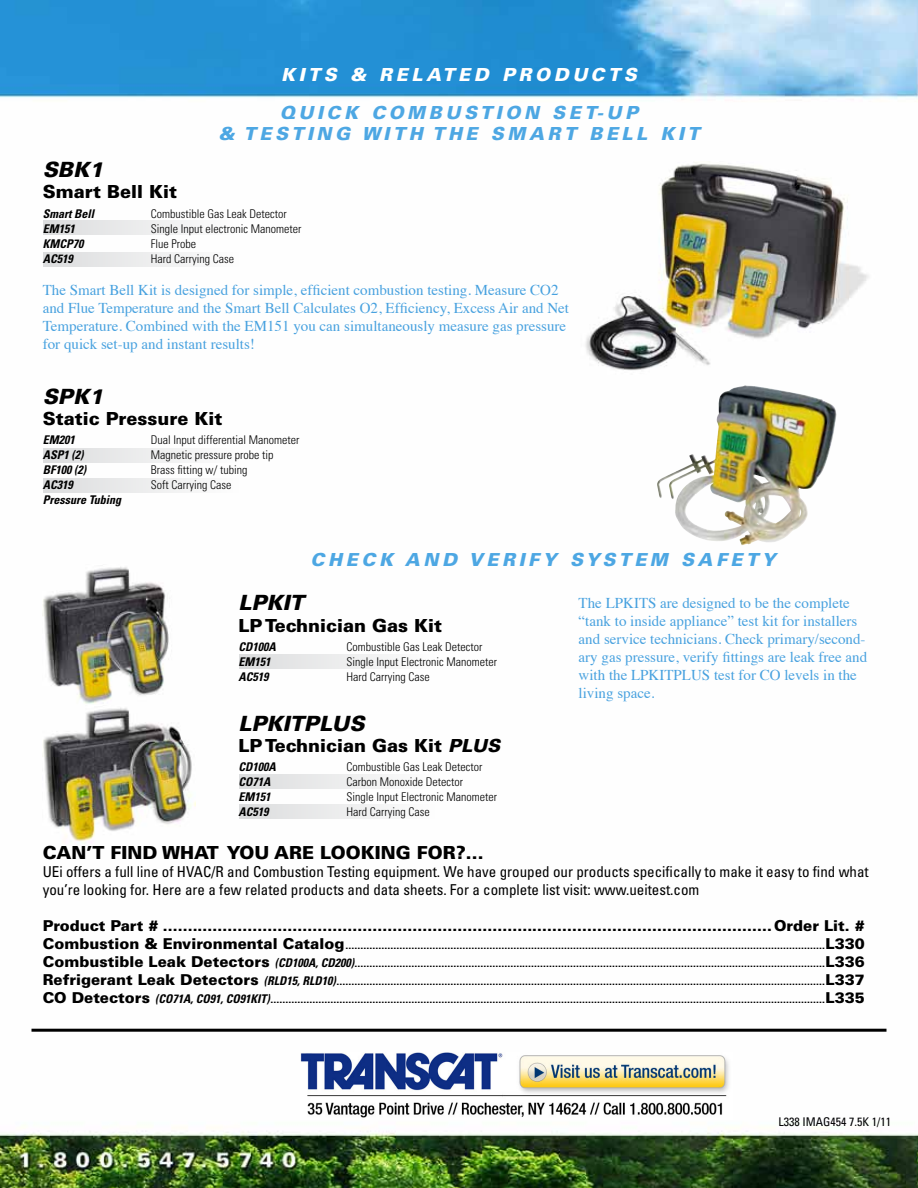
<style>
.page{position:relative;width:918px;height:1188px;background:#fff}
.page>*{position:absolute;margin:0;border:0;box-sizing:border-box;transform-origin:0 0}
.t1{font:italic 900 21px "Univers LT Std";color:#000}
.t2{font:900 18px "Univers LT Std";color:#000}
.t3{font:italic 900 18px/21.6px "Univers LT Std";letter-spacing:.2em;color:#4da7e3;text-align:center}
.t4{font:italic 900 18px "Univers LT Std";letter-spacing:.2em;color:#fff}
.t5{font:15px/18px "Times";color:#47a1df}
.t6{font:condensed 15px/18px "Univers LT Std";color:#000}
.t7{font:900 15px "Univers LT Std";color:#000}
.t8{font:300 condensed 12px "Univers LT Std";color:#000}
.t9{font:italic 700 condensed 12px "Univers LT Std";color:#000}
.t10{font:condensed 12px "Univers LT Std";color:#000002}
.t11{font:900 9px/18px "Univers LT Std";color:#000;text-align:justify}
.s1{font-style:italic}
.s2{font-size:15px}
.s3{font-weight:700;font-style:italic;font-stretch:condensed;font-size:12px}
</style>
<div class="page">
<img style="left:0;top:0;width:918px;height:1188px">
<hr style="left:32px;top:1029px;width:854px;height:3px;background:#000">
<svg style="left:239px;top:774px;width:195px;height:15px;fill:#eceded"></svg>
<svg style="left:239px;top:804px;width:195px;height:15px;fill:#eceded"></svg>
<svg style="left:239px;top:654px;width:195px;height:14px;fill:#eceded"></svg>
<img style="left:43px;top:565px;width:152px;height:294px">
<svg style="left:43px;top:221px;width:196px;height:14px;fill:#eceded"></svg>
<img style="left:572px;top:162px;width:302px;height:213px">
<svg style="left:43px;top:252px;width:196px;height:14px;fill:#eceded"></svg>
<svg style="left:43px;top:448px;width:196px;height:14px;fill:#eceded"></svg>
<svg style="left:43px;top:479px;width:196px;height:14px;fill:#eceded"></svg>
<img style="left:719px;top:385px;width:26px;height:14px">
<img style="left:300px;top:1052px;width:432px;height:68px">
<h2 class="t4" style="left:281px;top:64px;width:357px">KITS &amp; RELATED PRODUCTS</h2>
<h1 class="t1" style="left:43px;top:156px;width:62px">SBK1</h1>
<h2 class="t2" style="left:43px;top:181px;width:136px">Smart Bell Kit</h2>
<h2 class="t3" style="left:218px;top:102px;width:483px">QUICK COMBUSTION SET-UP<br>&amp; TESTING WITH THE SMART BELL KIT</h2>
<h3 class="t9" style="left:43px;top:206px;width:53px">Smart Bell</h3>
<h3 class="t8" style="left:151px;top:206px;width:137px">Combustible Gas Leak Detector</h3>
<h3 class="t9" style="left:43px;top:221px;width:33px">EM151</h3>
<h3 class="t8" style="left:151px;top:221px;width:152px">Single Input electronic Manometer</h3>
<h3 class="t9" style="left:43px;top:236px;width:42px">KMCP70</h3>
<h3 class="t8" style="left:151px;top:236px;width:47px">Flue Probe</h3>
<h3 class="t9" style="left:43px;top:251px;width:31px">AC519</h3>
<h3 class="t8" style="left:151px;top:251px;width:85px">Hard Carrying Case</h3>
<p class="t5" style="left:43px;top:280px;width:528px">The Smart Bell Kit is designed for simple, efficient combustion testing. Measure CO2 and Flue Temperature and the Smart Bell Calculates O2, Efficiency, Excess Air and Net Temperature. Combined with the EM151 you can simultaneously measure gas pressure for quick set-up and instant results!</p>
<h1 class="t1" style="left:43px;top:383px;width:62px">SPK1</h1>
<h2 class="t2" style="left:43px;top:408px;width:181px">Static Pressure Kit</h2>
<h3 class="t9" style="left:43px;top:433px;width:33px">EM201</h3>
<h3 class="t8" style="left:151px;top:433px;width:150px">Dual Input differential Manometer</h3>
<h3 class="t9" style="left:43px;top:448px;width:42px">ASP1 (2)</h3>
<h3 class="t8" style="left:151px;top:448px;width:124px">Magnetic pressure probe tip</h3>
<h3 class="t9" style="left:43px;top:463px;width:45px">BF100 (2)</h3>
<h3 class="t8" style="left:151px;top:463px;width:98px">Brass fitting w/ tubing</h3>
<h3 class="t9" style="left:43px;top:478px;width:31px">AC319</h3>
<h3 class="t8" style="left:151px;top:478px;width:82px">Soft Carrying Case</h3>
<h3 class="t9" style="left:43px;top:493px;width:80px">Pressure Tubing</h3>
<h2 class="t3" style="left:311px;top:549px;width:467px">CHECK AND VERIFY SYSTEM SAFETY</h2>
<h1 class="t1" style="left:239px;top:590px;width:67px">LPKIT</h1>
<h2 class="t2" style="left:239px;top:614px;width:205px">LP Technician Gas Kit</h2>
<h3 class="t9" style="left:239px;top:639px;width:39px">CD100A</h3>
<h3 class="t8" style="left:347px;top:640px;width:137px">Combustible Gas Leak Detector</h3>
<h3 class="t9" style="left:239px;top:654px;width:33px">EM151</h3>
<h3 class="t8" style="left:347px;top:655px;width:152px">Single Input Electronic Manometer</h3>
<h3 class="t9" style="left:239px;top:669px;width:31px">AC519</h3>
<h3 class="t8" style="left:347px;top:670px;width:85px">Hard Carrying Case</h3>
<h1 class="t1" style="left:239px;top:710px;width:127px">LPKITPLUS</h1>
<h2 class="t2" style="left:239px;top:734px;width:263px">LP Technician Gas Kit <span class="s1">PLUS</span></h2>
<h3 class="t9" style="left:239px;top:760px;width:39px">CD100A</h3>
<h3 class="t8" style="left:347px;top:760px;width:137px">Combustible Gas Leak Detector</h3>
<h3 class="t9" style="left:239px;top:775px;width:33px">CO71A</h3>
<h3 class="t8" style="left:347px;top:775px;width:118px">Carbon Monoxide Detector</h3>
<h3 class="t9" style="left:239px;top:790px;width:33px">EM151</h3>
<h3 class="t8" style="left:347px;top:790px;width:152px">Single Input Electronic Manometer</h3>
<h3 class="t9" style="left:239px;top:805px;width:31px">AC519</h3>
<h3 class="t8" style="left:347px;top:805px;width:85px">Hard Carrying Case</h3>
<p class="t5" style="left:579px;top:593px;width:290px">The LPKITS are designed to be the complete “tank to inside appliance” test kit for installers and service technicians. Check primary/second&shy;ary gas pressure, verify fittings are leak free and with the LPKITPLUS test for CO levels in the living space.</p>
<h2 class="t2" style="left:43px;top:841px;width:442px">CAN’T FIND WHAT YOU ARE LOOKING FOR?...</h2>
<p class="t6" style="left:43px;top:862px;width:827px">UEi offers a full line of HVAC/R and Combustion Testing equipment. We have grouped our products specifically to make it easy to find what you’re looking for. Here are a few related products and data sheets. For a complete list visit: www.ueitest.com</p>
<h3 class="t7" style="left:43px;top:916px;width:824px">Product Part # ..........................................................................................................................Order Lit. #</h3>
<p class="t11" style="left:43px;top:937px;width:824px"><span class="s2">Combustion &amp; Environmental Catalog</span>................................................................................................................................................................<span class="s2">L330<br>Combustible Leak Detectors</span> <span class="s3">(CD100A, CD200)</span>.............................................................................................................................................................<span class="s2">L336<br>Refrigerant Leak Detectors</span> <span class="s3">(RLD15, RLD10)</span>...................................................................................................................................................................<span class="s2">L337<br>CO Detectors</span> <span class="s3">(CO71A, CO91, CO91KIT)</span>.........................................................................................................................................................................................<span class="s2">L335</span></p>
<h3 class="t10" style="left:778px;top:1115px;width:114px">L338 IMAG454 7.5K 1/11</h3>
</div>
